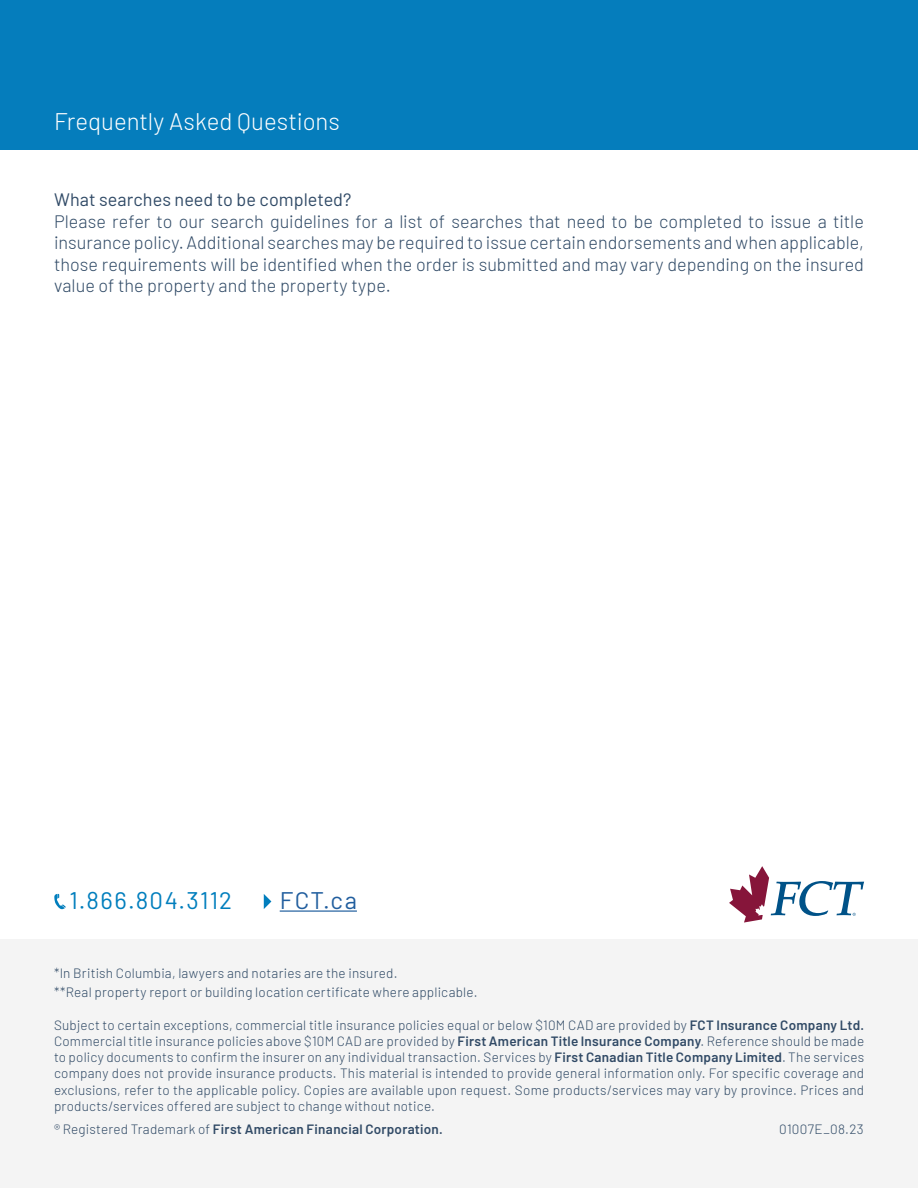
<style>
.page{position:relative;width:918px;height:1188px;background:#fff}
.page>*{position:absolute;margin:0;border:0;box-sizing:border-box;transform-origin:0 0}
.t1{font:300 24px "Barlow";color:#fff}
.t2{font:24px "Barlow";letter-spacing:.06em;color:#017ebd}
.t3{font:24px "Barlow";color:#215e9e}
.t4{font:300 18px/21.6px "Barlow";color:#304a66;text-align:justify}
.t5{font:18px "Barlow";color:#304a66}
.t6{font:300 13.5px/16.2px "Barlow";letter-spacing:.02em;color:#314a66;text-align:justify}
.t7{font:300 13.5px/19.8px "Barlow";letter-spacing:.015em;color:#304a66}
.t8{font:600 13.5px "Barlow";letter-spacing:.02em;color:#314a66}
.s1{font-weight:600}
.s2{font-weight:300}
</style>
<div class="page">
<div style="left:0;top:0;width:918px;height:149px;background:#057dbc"></div>
<div style="left:0;top:940px;width:918px;height:248px;background:#f4f4f4"></div>
<svg style="left:729px;top:866px;width:135px;height:57px"></svg>
<svg style="left:54px;top:894px;width:12px;height:15px"></svg>
<svg style="left:264px;top:894px;width:7px;height:15px"></svg>
<hr style="left:280px;top:910px;width:77px;height:2px;background:#215e9e">
<h1 class="t1" style="left:54px;top:105px;width:287px">Frequently Asked Questions</h1>
<h2 class="t5" style="left:54px;top:187px;width:299px">What searches need to be completed?</h2>
<p class="t4" style="left:54px;top:209px;width:811px">Please refer to our search guidelines for a list of searches that need to be completed to issue a title insurance policy. Additional searches may be required to issue certain endorsements and when applicable, those requirements will be identified when the order is submitted and may vary depending on the insured value of the property and the property type.</p>
<h1 class="t2" style="left:70px;top:883px;width:164px">1.866.804.3112</h1>
<h1 class="t3" style="left:280px;top:883px;width:79px">FCT.ca</h1>
<p class="t7" style="left:54px;top:962px;width:425px">*In British Columbia, lawyers and notaries are the insured.<br>**Real property report or building location certificate where applicable.</p>
<p class="t6" style="left:54px;top:1016px;width:812px">Subject to certain exceptions, commercial title insurance policies equal or below $10M CAD are provided by <span class="s1">FCT Insurance Company Ltd.<br></span>Commercial title insurance policies above $10M CAD are provided by <span class="s1">First American Title Insurance Company</span>. Reference should be made to policy documents to confirm the insurer on any individual transaction. Services by <span class="s1">First Canadian Title Company Limited</span>. The services company does not provide insurance products. This material is intended to provide general information only. For specific coverage and exclusions, refer to the applicable policy. Copies are available upon request. Some products/services may vary by province. Prices and products/services offered are subject to change without notice.</p>
<p class="t8" style="left:54px;top:1119px;width:390px"><span class="s2">® Registered Trademark of</span> First American Financial Corporation.</p>
<p class="t7" style="left:779px;top:1118px;width:86px">01007E_08.23</p>
</div>
